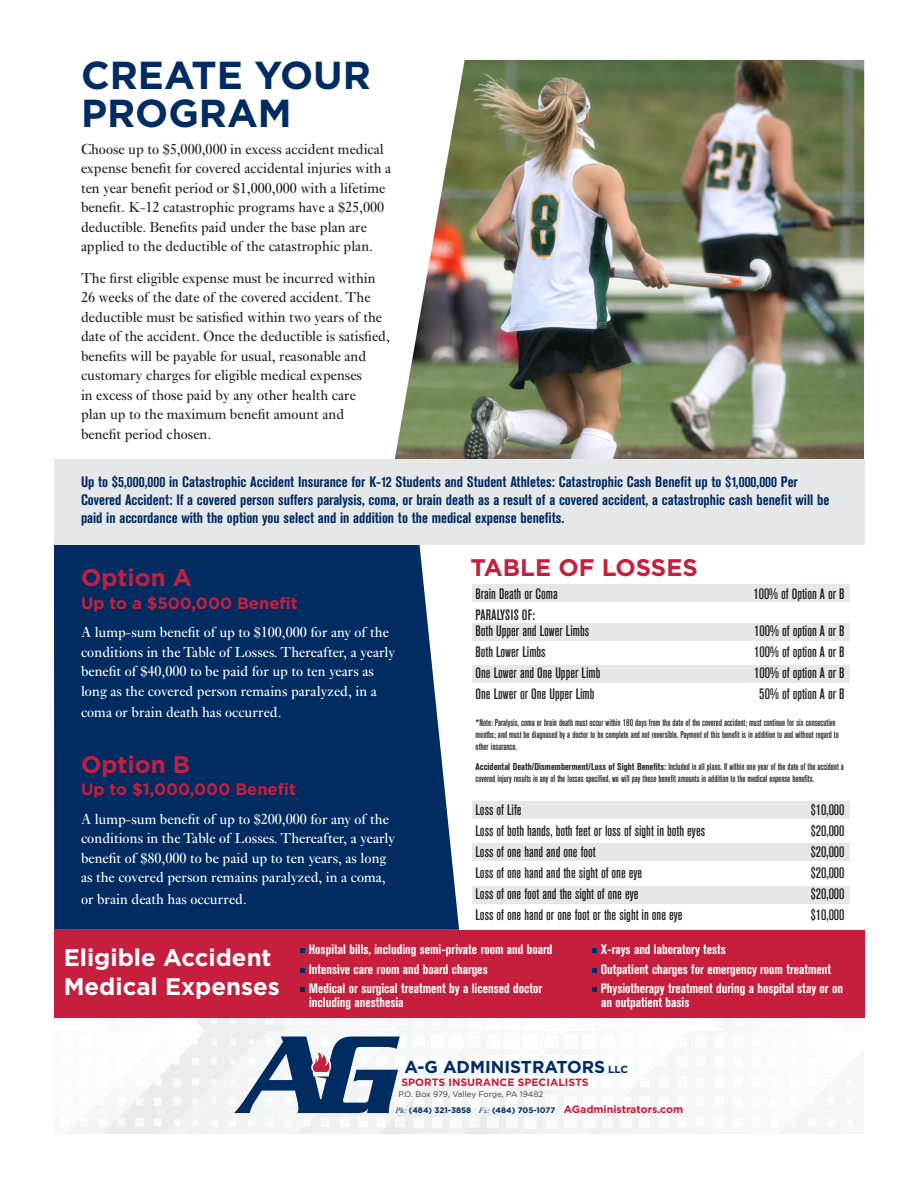
<style>
.page{position:relative;width:918px;height:1188px;background:#fff}
.page>*{position:absolute;margin:0;border:0;box-sizing:border-box;transform-origin:0 0}
.t1{font:700 39px "Gotham";color:#002c62}
.t2{font:700 24px "Gotham";color:#fff}
.t3{font:700 24px "Gotham";color:#c51f3d}
.t4{font:700 17.25px "Gotham";color:#002c62}
.t5{font:700 16.5px "Gotham";color:#c51f3d}
.t6{font:15px/19.5px "Ehrhardt";color:#231f20}
.t7{font:500 condensed 15px "Akzidenz Grotesk BE";color:#231f20}
.t8{font:15px/19.5px "Ehrhardt";color:#fff}
.t9{font:700 condensed 15px/18px "Akzidenz Grotesk BE";color:#002c62}
.t10{font:500 condensed 15px "Akzidenz Grotesk BE";letter-spacing:.02em;color:#231f20}
.t11{font:700 condensed 13.5px "Akzidenz Grotesk BE";color:#fff}
.t12{font:700 10.65px "Gotham";color:#c51f3d}
.t13{font:500 condensed 9.75px/12px "Akzidenz Grotesk BE";color:#231f20}
.t14{font:700 8.1px "Gotham";color:#002c62}
.t15{font:8.1px "Gotham";color:#3e3e3f}
.s1{font-weight:700}
.s2{font-size:10.35px}
.s3{font-family:"Ehrhardt";font-weight:400;font-style:italic}
.s4{font-size:10.65px;color:#c51f3d}
</style>
<div class="page">
<div style="left:472px;top:585px;width:378px;height:17px;background:#e6e7e9"></div>
<div style="left:472px;top:624px;width:378px;height:17px;background:#e6e7e9"></div>
<div style="left:472px;top:666px;width:378px;height:17px;background:#e6e7e9"></div>
<div style="left:472px;top:801px;width:378px;height:18px;background:#e6e7e9"></div>
<div style="left:472px;top:843px;width:378px;height:17px;background:#e6e7e9"></div>
<div style="left:472px;top:886px;width:378px;height:17px;background:#e6e7e9"></div>
<div style="left:54px;top:545px;width:405px;height:385px;background:#002c62"></div>
<svg style="left:54px;top:1017px;width:810px;height:117px"></svg>
<img style="left:383px;top:60px;width:481px;height:400px">
<div style="left:54px;top:460px;width:810px;height:85px;background:#e6e7e9"></div>
<div style="left:54px;top:930px;width:810px;height:87px;background:#c51f3d"></div>
<svg style="left:300px;top:948px;width:5px;height:5px"></svg>
<svg style="left:300px;top:968px;width:5px;height:4px"></svg>
<svg style="left:300px;top:987px;width:5px;height:5px"></svg>
<svg style="left:592px;top:948px;width:5px;height:5px"></svg>
<svg style="left:592px;top:968px;width:5px;height:4px"></svg>
<svg style="left:592px;top:987px;width:5px;height:5px"></svg>
<p class="t1" style="left:81px;top:53px;width:291px">CREATE YOUR</p>
<p class="t1" style="left:81px;top:91px;width:212px">PROGRAM</p>
<p class="t6" style="left:81px;top:139px;width:312px">Choose up to $5,000,000 in excess accident medical expense benefit for covered accidental injuries with a ten year benefit period or $1,000,000 with a lifetime benefit. K-12 catastrophic programs have a $25,000 deductible. Benefits paid under the base plan are</p>
<p class="t6" style="left:81px;top:236px;width:294px">applied to the deductible of the catastrophic plan.</p>
<p class="t6" style="left:81px;top:268px;width:296px">The first eligible expense must be incurred within</p>
<p class="t6" style="left:81px;top:287px;width:291px">26 weeks of the date of the covered accident. The</p>
<p class="t6" style="left:81px;top:307px;width:311px">deductible must be satisfied within two years of the date of the accident. Once the deductible is satisfied, benefits will be payable for usual, reasonable and</p>
<p class="t6" style="left:81px;top:365px;width:283px">customary charges for eligible medical expenses</p>
<p class="t6" style="left:81px;top:385px;width:277px">in excess of those paid by any other health care</p>
<p class="t6" style="left:81px;top:404px;width:265px">plan up to the maximum benefit amount and</p>
<p class="t6" style="left:81px;top:424px;width:132px">benefit period chosen.</p>
<p class="t9" style="left:81px;top:473px;width:750px">Up to $5,000,000 in Catastrophic Accident Insurance for K-12 Students and Student Athletes: Catastrophic Cash Benefit up to $1,000,000 Per<br>Covered Accident: If a covered person suffers paralysis, coma, or brain death as a result of a covered accident, a catastrophic cash benefit will be paid in accordance with the option you select and in addition to the medical expense benefits.</p>
<p class="t3" style="left:81px;top:564px;width:112px">Option A</p>
<p class="t5" style="left:81px;top:593px;width:218px">Up to a $500,000 Benefit</p>
<p class="t8" style="left:81px;top:622px;width:316px">A lump-sum benefit of up to $100,000 for any of the conditions in the Table of Losses. Thereafter, a yearly benefit of $40,000 to be paid for up to ten years as long as the covered person remains paralyzed, in a</p>
<p class="t8" style="left:81px;top:703px;width:202px">coma or brain death has occurred.</p>
<p class="t3" style="left:81px;top:750px;width:111px">Option B</p>
<p class="t5" style="left:81px;top:780px;width:216px">Up to $1,000,000 Benefit</p>
<p class="t8" style="left:81px;top:809px;width:316px">A lump-sum benefit of up to $200,000 for any of the conditions in the Table of Losses. Thereafter, a yearly benefit of $80,000 to be paid up to ten years, as long as the covered person remains paralyzed, in a coma,</p>
<p class="t8" style="left:81px;top:889px;width:168px">or brain death has occurred.</p>
<p class="t3" style="left:471px;top:554px;width:229px">TABLE OF LOSSES</p>
<p class="t7" style="left:476px;top:585px;width:84px">Brain Death or Coma</p>
<p class="t7" style="left:753px;top:585px;width:93px">100% of Option A or B</p>
<p class="t10" style="left:476px;top:606px;width:61px">PARALYSIS OF:</p>
<p class="t7" style="left:476px;top:623px;width:115px">Both Upper and Lower Limbs</p>
<p class="t7" style="left:754px;top:623px;width:92px">100% of option A or B</p>
<p class="t7" style="left:476px;top:644px;width:72px">Both Lower Limbs</p>
<p class="t7" style="left:754px;top:644px;width:92px">100% of option A or B</p>
<p class="t7" style="left:476px;top:665px;width:126px">One Lower and One Upper Limb</p>
<p class="t7" style="left:754px;top:665px;width:92px">100% of option A or B</p>
<p class="t7" style="left:476px;top:686px;width:120px">One Lower or One Upper Limb</p>
<p class="t7" style="left:759px;top:686px;width:87px">50% of option A or B</p>
<p class="t13" style="left:476px;top:717px;width:365px">*Note: Paralysis, coma or brain death must occur within 180 days from the date of the covered accident; must continue for six consecutive months; and must be diagnosed by a doctor to be complete and not reversible. Payment of this benefit is in addition to and without regard to other insurance.</p>
<p class="t13" style="left:476px;top:761px;width:370px"><span class="s1">Accidental Death/Dismemberment/Loss of Sight Benefits:</span> Included in all plans. If within one year of the date of the accident a covered injury results in any of the losses specified, we will pay these benefit amounts in addition to the medical expense benefits.</p>
<p class="t7" style="left:476px;top:801px;width:47px">Loss of Life</p>
<p class="t7" style="left:811px;top:801px;width:35px">$10,000</p>
<p class="t7" style="left:476px;top:822px;width:231px">Loss of both hands, both feet or loss of sight in both eyes</p>
<p class="t7" style="left:811px;top:822px;width:35px">$20,000</p>
<p class="t7" style="left:476px;top:843px;width:122px">Loss of one hand and one foot</p>
<p class="t7" style="left:811px;top:843px;width:35px">$20,000</p>
<p class="t7" style="left:476px;top:864px;width:168px">Loss of one hand and the sight of one eye</p>
<p class="t7" style="left:811px;top:864px;width:35px">$20,000</p>
<p class="t7" style="left:476px;top:885px;width:164px">Loss of one foot and the sight of one eye</p>
<p class="t7" style="left:811px;top:885px;width:35px">$20,000</p>
<p class="t7" style="left:476px;top:906px;width:208px">Loss of one hand or one foot or the sight in one eye</p>
<p class="t7" style="left:811px;top:906px;width:35px">$10,000</p>
<p class="t2" style="left:64px;top:944px;width:209px">Eligible Accident</p>
<p class="t2" style="left:64px;top:972px;width:218px">Medical Expenses</p>
<p class="t11" style="left:309px;top:942px;width:245px">Hospital bills, including semi-private room and board</p>
<p class="t11" style="left:309px;top:962px;width:180px">Intensive care room and board charges</p>
<p class="t11" style="left:309px;top:981px;width:235px">Medical or surgical treatment by a licensed doctor</p>
<p class="t11" style="left:309px;top:995px;width:96px">including anesthesia</p>
<p class="t11" style="left:601px;top:942px;width:127px">X-rays and laboratory tests</p>
<p class="t11" style="left:601px;top:962px;width:232px">Outpatient charges for emergency room treatment</p>
<p class="t11" style="left:601px;top:981px;width:244px">Physiotherapy treatment during a hospital stay or on</p>
<p class="t11" style="left:601px;top:995px;width:90px">an outpatient basis</p>
<p class="t4" style="left:404px;top:1057px;width:225px">A-G ADMINISTRATORS <span class="s2">LLC</span></p>
<p class="t12" style="left:401px;top:1076px;width:189px">SPORTS INSURANCE SPECIALISTS</p>
<p class="t15" style="left:398px;top:1090px;width:146px">P.O. Box 979, Valley Forge, PA 19482</p>
<p class="t14" style="left:395px;top:1106px;width:289px"><span class="s3">Ph:</span> (484) 321-3858 <span class="s3">Fx:</span> (484) 705-1077 <span class="s4">AGadministrators.com</span></p>
</div>
